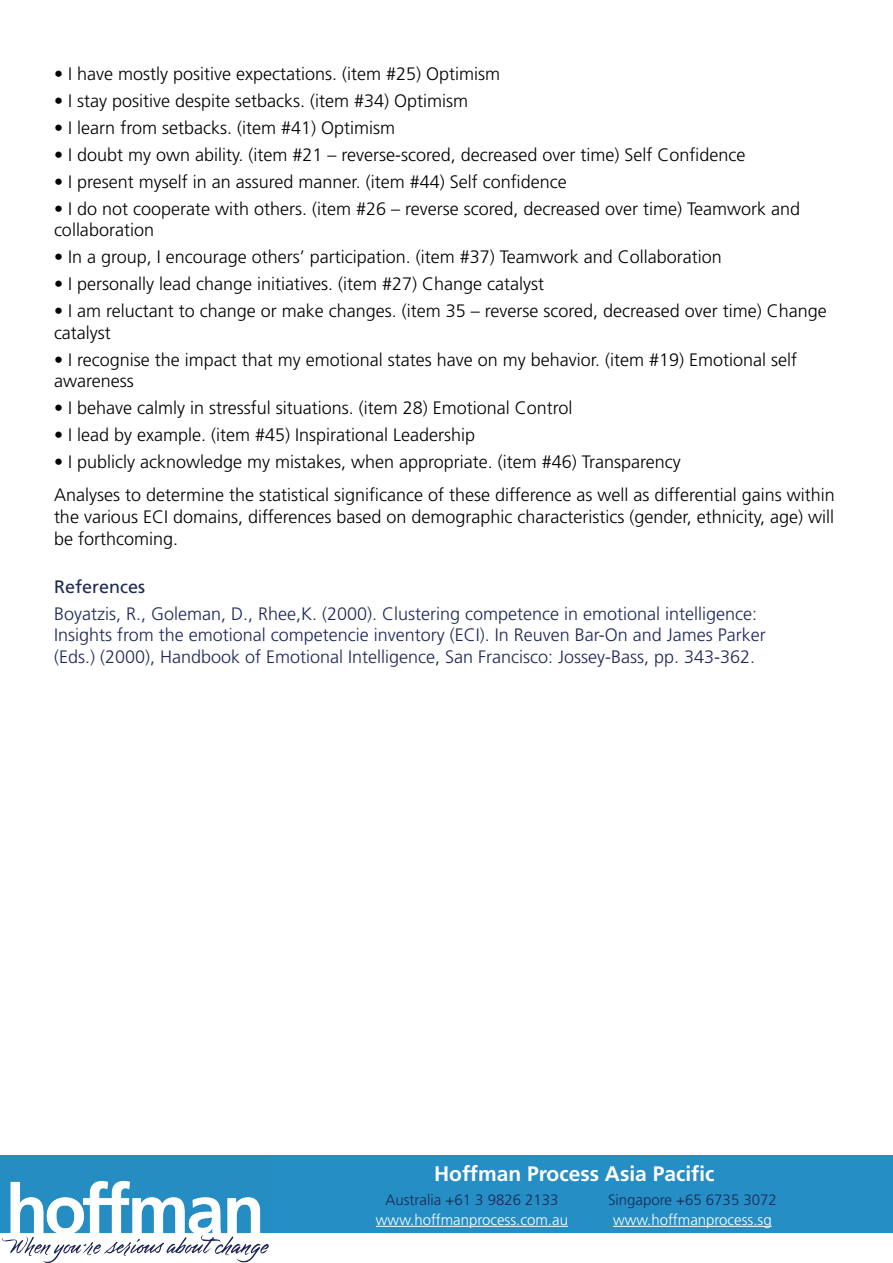
<style>
.page{position:relative;width:893px;height:1263px;background:#fff}
.page>*{position:absolute;margin:0;border:0;box-sizing:border-box;transform-origin:0 0}
.t1{font:700 21px "Frutiger LT Std";color:#fff}
.t2{font:300 18px/21.6px "Frutiger LT Std";color:#000}
.t3{font:300 18px "Frutiger LT Std";color:#1d2956}
.t4{font:18px "Frutiger LT Std";color:#1d2956}
.t5{font:300 15px "Frutiger LT Std";color:#fff}
.t6{font:300 15px "Frutiger LT Std";color:#1c2856}
</style>
<div class="page">
<div style="left:262px;top:1155px;width:631px;height:78px;background:#258ec4"></div>
<img style="left:0;top:1155px;width:271px;height:108px">
<hr style="left:376px;top:1226px;width:192px;height:1px;background:#fff">
<hr style="left:613px;top:1226px;width:159px;height:1px;background:#fff">
<p class="t2" style="left:54px;top:63px;width:448px">• I have mostly positive expectations. (item #25) Optimism</p>
<p class="t2" style="left:54px;top:90px;width:416px">• I stay positive despite setbacks. (item #34) Optimism</p>
<p class="t2" style="left:54px;top:117px;width:343px">• I learn from setbacks. (item #41) Optimism</p>
<p class="t2" style="left:54px;top:144px;width:693px">• I doubt my own ability. (item #21 – reverse-scored, decreased over time) Self Confidence</p>
<p class="t2" style="left:54px;top:171px;width:514px">• I present myself in an assured manner. (item #44) Self confidence</p>
<p class="t2" style="left:54px;top:198px;width:748px">• I do not cooperate with others. (item #26 – reverse scored, decreased over time) Teamwork and collaboration</p>
<p class="t2" style="left:54px;top:246px;width:669px">• In a group, I encourage others’ participation. (item #37) Teamwork and Collaboration</p>
<p class="t2" style="left:54px;top:273px;width:492px">• I personally lead change initiatives. (item #27) Change catalyst</p>
<p class="t2" style="left:54px;top:300px;width:774px">• I am reluctant to change or make changes. (item 35 – reverse scored, decreased over time) Change catalyst</p>
<p class="t2" style="left:54px;top:349px;width:745px">• I recognise the impact that my emotional states have on my behavior. (item #19) Emotional self awareness</p>
<p class="t2" style="left:54px;top:398px;width:520px">• I behave calmly in stressful situations. (item 28) Emotional Control</p>
<p class="t2" style="left:54px;top:425px;width:423px">• I lead by example. (item #45) Inspirational Leadership</p>
<p class="t2" style="left:54px;top:452px;width:628px">• I publicly acknowledge my mistakes, when appropriate. (item #46) Transparency</p>
<p class="t2" style="left:54px;top:485px;width:782px;text-align:justify">Analyses to determine the statistical significance of these difference as well as differential gains within the various ECI domains, differences based on demographic characteristics (gender, ethnicity, age) will be forthcoming.</p>
<p class="t4" style="left:54px;top:576px;width:93px">References</p>
<p class="t3" style="left:54px;top:603px;width:705px">Boyatzis, R., Goleman, D., Rhee,K. (2000). Clustering competence in emotional intelligence:</p>
<p class="t3" style="left:54px;top:625px;width:713px">Insights from the emotional competencie inventory (ECI). In Reuven Bar-On and James Parker</p>
<p class="t3" style="left:54px;top:646px;width:703px">(Eds.) (2000), Handbook of Emotional Intelligence, San Francisco: Jossey-Bass, pp. 343-362.</p>
<p class="t1" style="left:434px;top:1162px;width:282px">Hoffman Process Asia Pacific</p>
<p class="t5" style="left:376px;top:1211px;width:194px">www.hoffmanprocess.com.au</p>
<p class="t6" style="left:385px;top:1191px;width:175px">Australia +61 3 9826 2133</p>
<p class="t6" style="left:608px;top:1191px;width:170px">Singapore +65 6735 3072</p>
<p class="t5" style="left:613px;top:1211px;width:160px">www.hoffmanprocess.sg</p>
</div>
